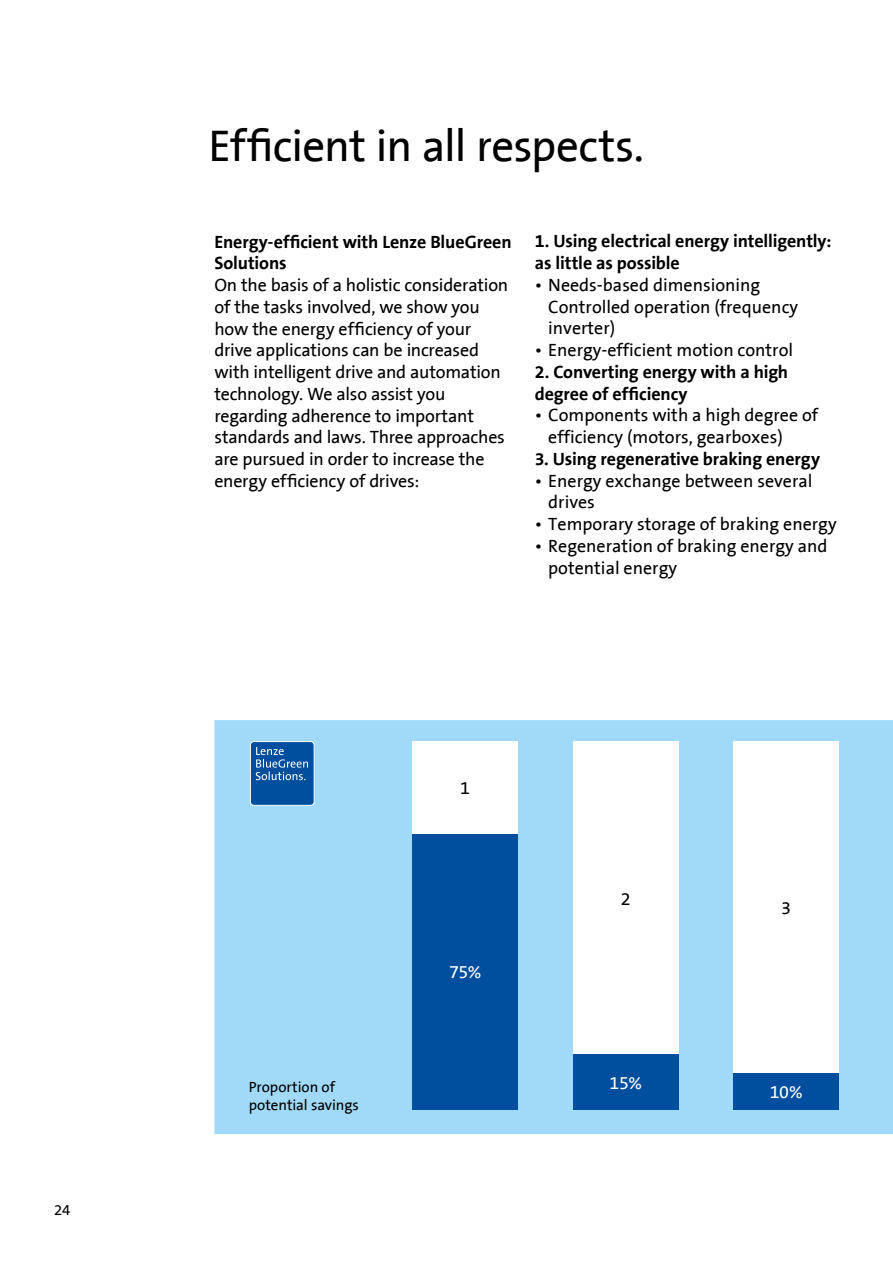
<style>
.page{position:relative;width:893px;height:1263px;background:#fff}
.page>*{position:absolute;margin:0;border:0;box-sizing:border-box;transform-origin:0 0}
.t1{font:45px "The Sans B5 Plain";letter-spacing:-.02em;color:#000}
.t2{font:18px/21.8px "The Sans B5 Plain";color:#000}
.t3{font:700 18px/21.8px "The Sans B7";letter-spacing:-.005em;color:#000}
.t4{font:18px "The Sans B5 Plain";color:#fff}
.t5{font:15px/18px "The Sans B5 Plain";letter-spacing:-.005em;color:#000}
</style>
<div class="page">
<div style="left:214px;top:720px;width:679px;height:414px;background:#a1daf8"></div>
<div style="left:412px;top:834px;width:106px;height:276px;background:#004e9e"></div>
<div style="left:573px;top:1054px;width:105px;height:56px;background:#004e9e"></div>
<div style="left:733px;top:1073px;width:106px;height:37px;background:#004e9e"></div>
<div style="left:412px;top:741px;width:106px;height:93px;background:#fff"></div>
<div style="left:573px;top:741px;width:105px;height:313px;background:#fff"></div>
<div style="left:733px;top:741px;width:106px;height:332px;background:#fff"></div>
<div style="left:250px;top:741px;width:64px;height:64px;background:#004e9e;border-radius:4px"></div>
<div style="left:250px;top:741px;width:64px;height:64px;border:1px solid #fdfeff;border-radius:4px"></div>
<svg style="left:256px;top:747px;width:52px;height:33px"></svg>
<p class="t5" style="left:54px;top:1201px;width:18px">24</p>
<h1 class="t1" style="left:209px;top:123px;width:437px">Efficient in all respects.</h1>
<p class="t3" style="left:214px;top:231px;width:299px">Energy-efficient with Lenze BlueGreen<br>Solutions</p>
<p class="t2" style="left:214px;top:275px;width:295px">On the basis of a holistic consideration of the tasks involved, we show you how the energy efficiency of your drive applications can be increased with intelligent drive and automation technology. We also assist you regarding adherence to important standards and laws. Three approaches are pursued in order to increase the energy efficiency of drives:</p>
<p class="t3" style="left:535px;top:231px;width:298px">1. Using electrical energy intelligently: as little as possible</p>
<p class="t2" style="left:548px;top:275px;width:251px;text-indent:-14px">• Needs-based dimensioning<br>Controlled operation (frequency inverter)</p>
<p class="t2" style="left:535px;top:340px;width:260px">• Energy-efficient motion control</p>
<p class="t3" style="left:535px;top:361px;width:255px">2. Converting energy with a high degree of efficiency</p>
<p class="t2" style="left:548px;top:405px;width:271px;text-indent:-14px">• Components with a high degree of efficiency (motors, gearboxes)</p>
<p class="t3" style="left:535px;top:448px;width:287px">3. Using regenerative braking energy</p>
<p class="t2" style="left:548px;top:470px;width:266px;text-indent:-14px">• Energy exchange between several drives</p>
<p class="t2" style="left:535px;top:514px;width:303px">• Temporary storage of braking energy</p>
<p class="t2" style="left:548px;top:536px;width:281px;text-indent:-14px">• Regeneration of braking energy and potential energy</p>
<p class="t5" style="left:249px;top:1078px;width:112px">Proportion of potential savings</p>
<p class="t2" style="left:460px;top:778px;width:11px">1</p>
<p class="t4" style="left:449px;top:963px;width:34px">75%</p>
<p class="t2" style="left:621px;top:888px;width:11px">2</p>
<p class="t4" style="left:610px;top:1073px;width:34px">15%</p>
<p class="t2" style="left:781px;top:897px;width:11px">3</p>
<p class="t4" style="left:770px;top:1082px;width:34px">10%</p>
</div>
